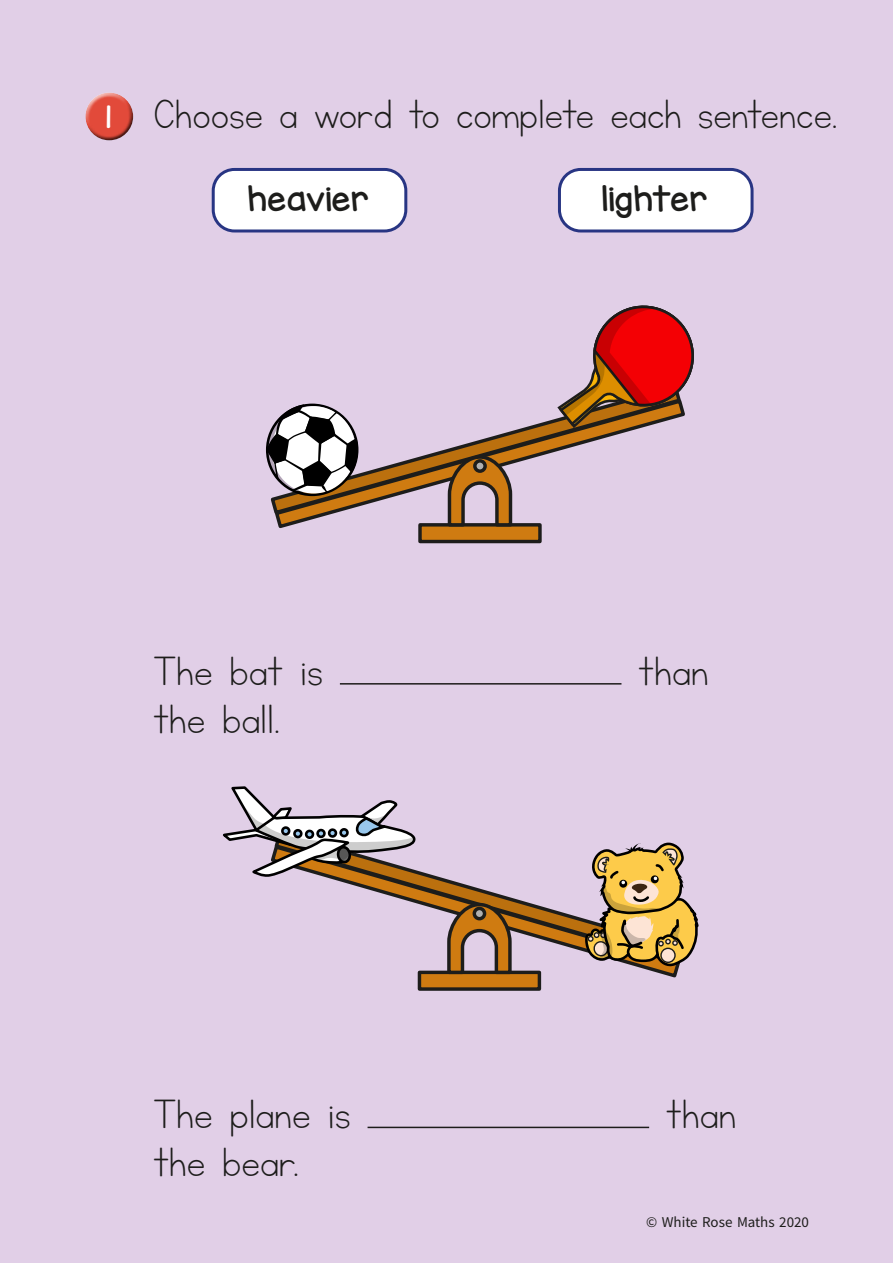
<style>
.page{position:relative;width:893px;height:1263px;background:#e1cfe7}
.page>*{position:absolute;margin:0;border:0;box-sizing:border-box;transform-origin:0 0}
.t1{font:48px "KG Neatly Printed";color:#1d1d1b}
.t2{font:31.5px "KG Miss Kindy Chunky";color:#1d1d1b}
.t3{font:15px "Source Sans Pro";color:#1d1d1b}
.s1{font-family:"KG Miss Kindy Chunky";font-size:27px;color:#fff}
</style>
<div class="page">
<div style="left:84px;top:92px;width:49px;height:38px;background:#fff;opacity:.75"></div>
<div style="left:85px;top:100px;width:50px;height:43px;background:#1d1d1b;opacity:.75"></div>
<div style="left:213px;top:169px;width:193px;height:62px;background:#fff;border-radius:21px"></div>
<div style="left:212px;top:168px;width:195px;height:64px;border:3px solid #283583;border-radius:21px"></div>
<div style="left:559px;top:169px;width:193px;height:62px;background:#fff;border-radius:21px"></div>
<div style="left:558px;top:168px;width:195px;height:64px;border:3px solid #283583;border-radius:21px"></div>
<hr style="left:340px;top:683px;width:281px;height:1px;background:#1d1d1b">
<hr style="left:368px;top:1127px;width:281px;height:1px;background:#1d1d1b">
<svg style="left:272px;top:403px;width:361px;height:125px"></svg>
<div style="left:420px;top:525px;width:120px;height:16px;background:#cf7b11"></div>
<div style="left:418px;top:523px;width:124px;height:20px;border:3px solid #1d1d1b"></div>
<svg style="left:446px;top:454px;width:68px;height:73px"></svg>
<svg style="left:475px;top:461px;width:10px;height:10px"></svg>
<div style="left:473px;top:459px;width:14px;height:14px;border:3px solid #1d1d1b;border-radius:50%"></div>
<svg style="left:266px;top:404px;width:92px;height:89px;background:#9e999a"></svg>
<svg style="left:555px;top:305px;width:139px;height:125px"></svg>
<svg style="left:325px;top:871px;width:354px;height:109px"></svg>
<div style="left:419px;top:972px;width:120px;height:17px;background:#cf7b11"></div>
<div style="left:418px;top:971px;width:123px;height:20px;border:3px solid #1d1d1b"></div>
<svg style="left:445px;top:901px;width:68px;height:74px"></svg>
<div style="left:474px;top:908px;width:11px;height:11px;background:#b0b0b0;border-radius:50%"></div>
<div style="left:473px;top:907px;width:13px;height:13px;border:3px solid #1d1d1b;border-radius:50%"></div>
<svg style="left:585px;top:843px;width:114px;height:125px"></svg>
<svg style="left:223px;top:786px;width:195px;height:91px"></svg>
<p class="t1" style="left:106px;top:92px;width:733px"><span class="s1">1</span> Choose a word to complete each sentence.</p>
<p class="t2" style="left:248px;top:177px;width:123px">heavier</p>
<p class="t2" style="left:602px;top:177px;width:108px">lighter</p>
<p class="t1" style="left:153px;top:648px;width:172px">The bat is</p>
<p class="t1" style="left:638px;top:648px;width:72px">than</p>
<p class="t1" style="left:153px;top:696px;width:128px">the ball.</p>
<p class="t1" style="left:153px;top:1092px;width:199px">The plane is</p>
<p class="t1" style="left:666px;top:1092px;width:72px">than</p>
<p class="t1" style="left:153px;top:1140px;width:147px">the bear.</p>
<p class="t3" style="left:646px;top:1213px;width:164px">© White Rose Maths 2020</p>
</div>
